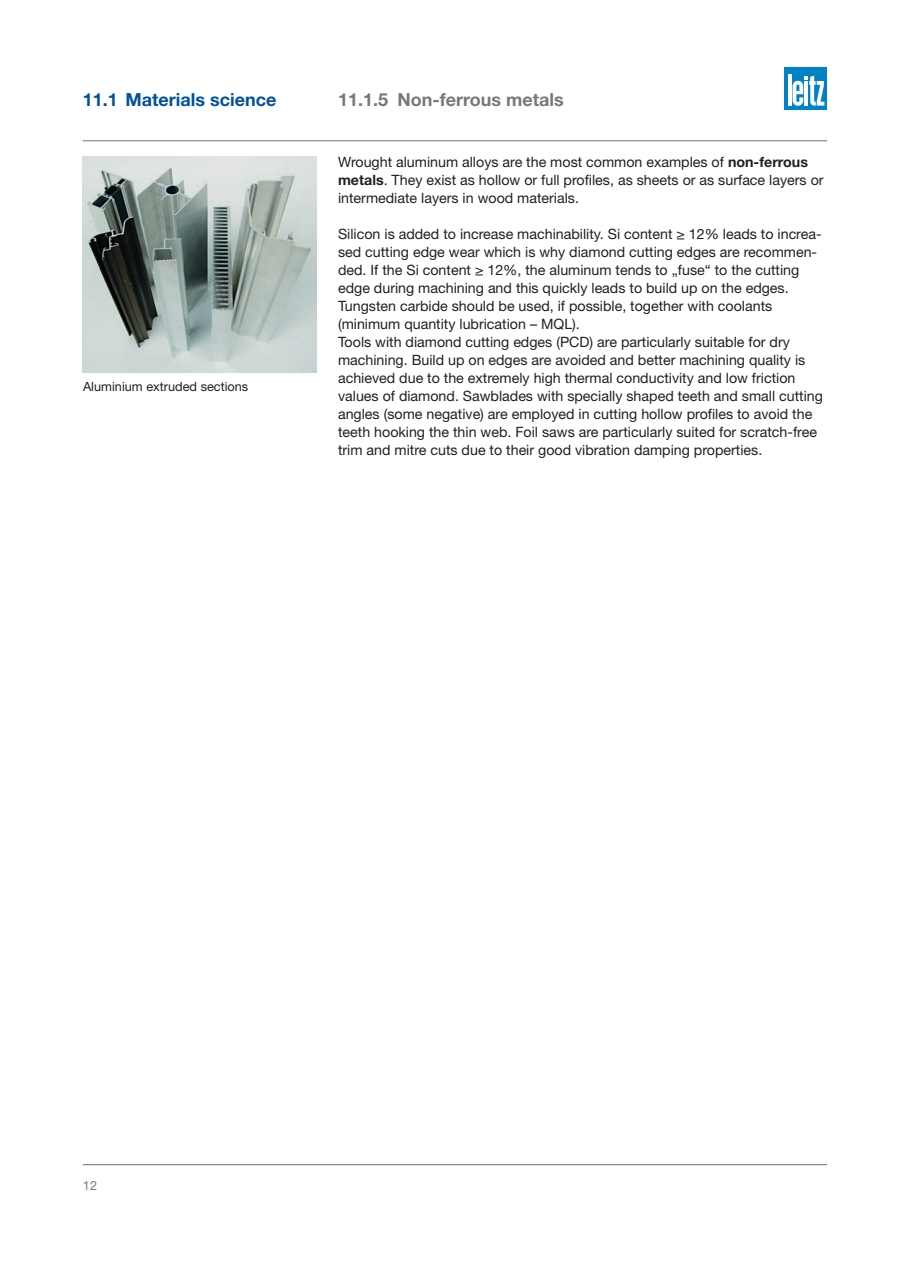
<style>
.page{position:relative;width:910px;height:1280px;background:#fff}
.page>*{position:absolute;margin:0;border:0;box-sizing:border-box;transform-origin:0 0}
._75hel_bold_12_14_ti{font:700 18px "Helvetica Neue LT Pro";color:#76787b}
._75hel_bold_12_14_ti-2{font:700 18px "Helvetica Neue LT Pro";color:#01519b}
._55hel_rom_9_5_12_fl{font:14.25px/18px "Helvetica Neue LT Pro";color:#231f20}
._55hel_rom_8_5_10_5{font:12.75px "Helvetica Neue LT Pro";color:#231f20}
.t1{font:12.75px "Helvetica Neue LT Pro";color:#76787b}
.s1{font-weight:700}
</style>
<div class="page">
<div style="left:784px;top:67px;width:43px;height:42px;background:#0083c6"></div>
<hr style="left:788px;top:74px;width:3px;height:32px;background:#fff">
<svg style="left:792px;top:76px;width:32px;height:30px"></svg>
<hr style="left:83px;top:1164px;width:744px;height:1px;background:#76787b">
<hr style="left:83px;top:140px;width:744px;height:1px;background:#76787b">
<img style="left:83px;top:157px;width:234px;height:216px">
<p class="_75hel_bold_12_14_ti-2" style="left:83px;top:89px;width:195px">11.1 Materials science</p>
<p class="_75hel_bold_12_14_ti" style="left:338px;top:89px;width:227px">11.1.5 Non-ferrous metals</p>
<p class="_55hel_rom_8_5_10_5" style="left:83px;top:378px;width:167px">Aluminium extruded sections</p>
<p class="_55hel_rom_9_5_12_fl" style="left:338px;top:152px;width:487px">Wrought aluminum alloys are the most common examples of <span class="s1">non-ferrous metals</span>. They exist as hollow or full profiles, as sheets or as surface layers or intermediate layers in wood materials.</p>
<p class="_55hel_rom_9_5_12_fl" style="left:338px;top:224px;width:485px">Silicon is added to increase machinability. Si content ≥ 12% leads to increa&shy;sed cutting edge wear which is why diamond cutting edges are recommen&shy;ded. If the Si content ≥ 12%, the aluminum tends to „fuse“ to the cutting edge during machining and this quickly leads to build up on the edges.<br>Tungsten carbide should be used, if possible, together with coolants (minimum quantity lubrication – MQL).</p>
<p class="_55hel_rom_9_5_12_fl" style="left:338px;top:332px;width:486px">Tools with diamond cutting edges (PCD) are particularly suitable for dry machining. Build up on edges are avoided and better machining quality is achieved due to the extremely high thermal conductivity and low friction values of diamond. Sawblades with specially shaped teeth and small cutting angles (some negative) are employed in cutting hollow profiles to avoid the teeth hooking the thin web. Foil saws are particularly suited for scratch-free trim and mitre cuts due to their good vibration damping properties.</p>
<p class="t1" style="left:83px;top:1177px;width:16px">12</p>
</div>
